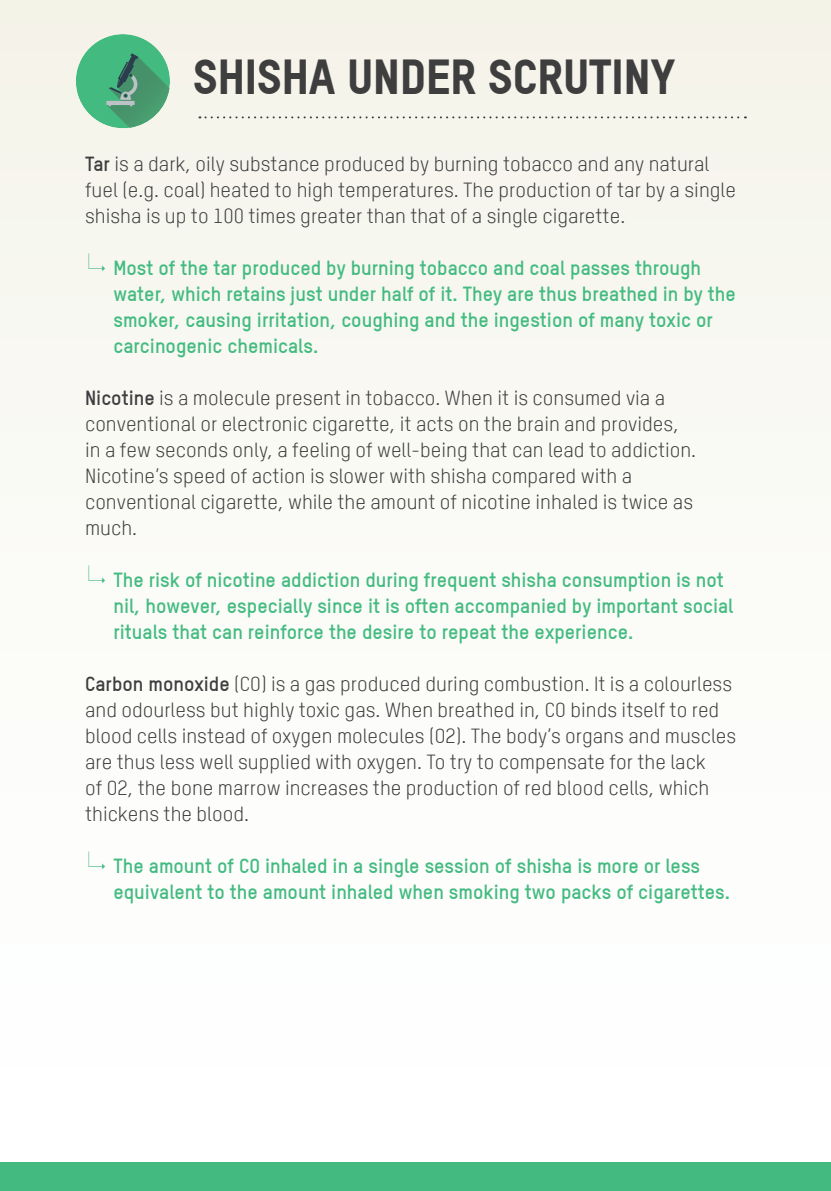
<style>
.page{position:relative;width:831px;height:1191px;background:#fff}
.page>*{position:absolute;margin:0;border:0;box-sizing:border-box;transform-origin:0 0}
.t1{font:800 48px "TSTARW00";color:#3e3e3f}
.t2{font:20px/26px "TSTARPROW00";color:#3e3e3f}
.t3{font:700 20px/26px "TSTARW00";color:#43bb80}
.s1{font-family:"TSTARW00";font-weight:700}
</style>
<div class="page">
<div style="left:0;top:0;width:830px;height:1191px;background:linear-gradient(to right,#fafaf6,#fafaf6)"></div>
<div style="left:0;top:1162px;width:830px;height:29px;background:#43bb80"></div>
<svg style="left:199px;top:116px;width:546px;height:2px"></svg>
<div style="left:76px;top:34px;width:94px;height:94px;background:#43bb80;border-radius:50%"></div>
<img style="left:106px;top:53px;width:63px;height:75px">
<svg style="left:106px;top:53px;width:32px;height:53px"></svg>
<h1 class="t1" style="left:193px;top:47px;width:484px">SHISHA UNDER SCRUTINY</h1>
<p class="t2" style="left:85px;top:150px;width:652px"><span class="s1">Tar</span> is a dark, oily substance produced by burning tobacco and any natural fuel (e.g. coal) heated to high temperatures. The production of tar by a single shisha is up to 100 times greater than that of a single cigarette.</p>
<p class="t3" style="left:113px;top:254px;width:624px;text-indent:-28px"><sup>↳</sup> Most of the tar produced by burning tobacco and coal passes through water, which retains just under half of it. They are thus breathed in by the smoker, causing irritation, coughing and the ingestion of many toxic or carcinogenic chemicals.</p>
<p class="t2" style="left:85px;top:384px;width:612px"><span class="s1">Nicotine</span> is a molecule present in tobacco. When it is consumed via a conventional or electronic cigarette, it acts on the brain and provides, in a few seconds only, a feeling of well-being that can lead to addiction.<br>Nicotine’s speed of action is slower with shisha compared with a conventional cigarette, while the amount of nicotine inhaled is twice as much.</p>
<p class="t3" style="left:113px;top:566px;width:621px;text-indent:-28px"><sup>↳</sup> The risk of nicotine addiction during frequent shisha consumption is not nil, however, especially since it is often accompanied by important social rituals that can reinforce the desire to repeat the experience.</p>
<p class="t2" style="left:85px;top:670px;width:652px"><span class="s1">Carbon monoxide</span> (CO) is a gas produced during combustion. It is a colourless and odourless but highly toxic gas. When breathed in, CO binds itself to red blood cells instead of oxygen molecules (O2). The body’s organs and muscles are thus less well supplied with oxygen. To try to compensate for the lack<br>of O2, the bone marrow increases the production of red blood cells, which thickens the blood.</p>
<p class="t3" style="left:113px;top:852px;width:618px;text-indent:-28px"><sup>↳</sup> The amount of CO inhaled in a single session of shisha is more or less equivalent to the amount inhaled when smoking two packs of cigarettes.</p>
</div>
